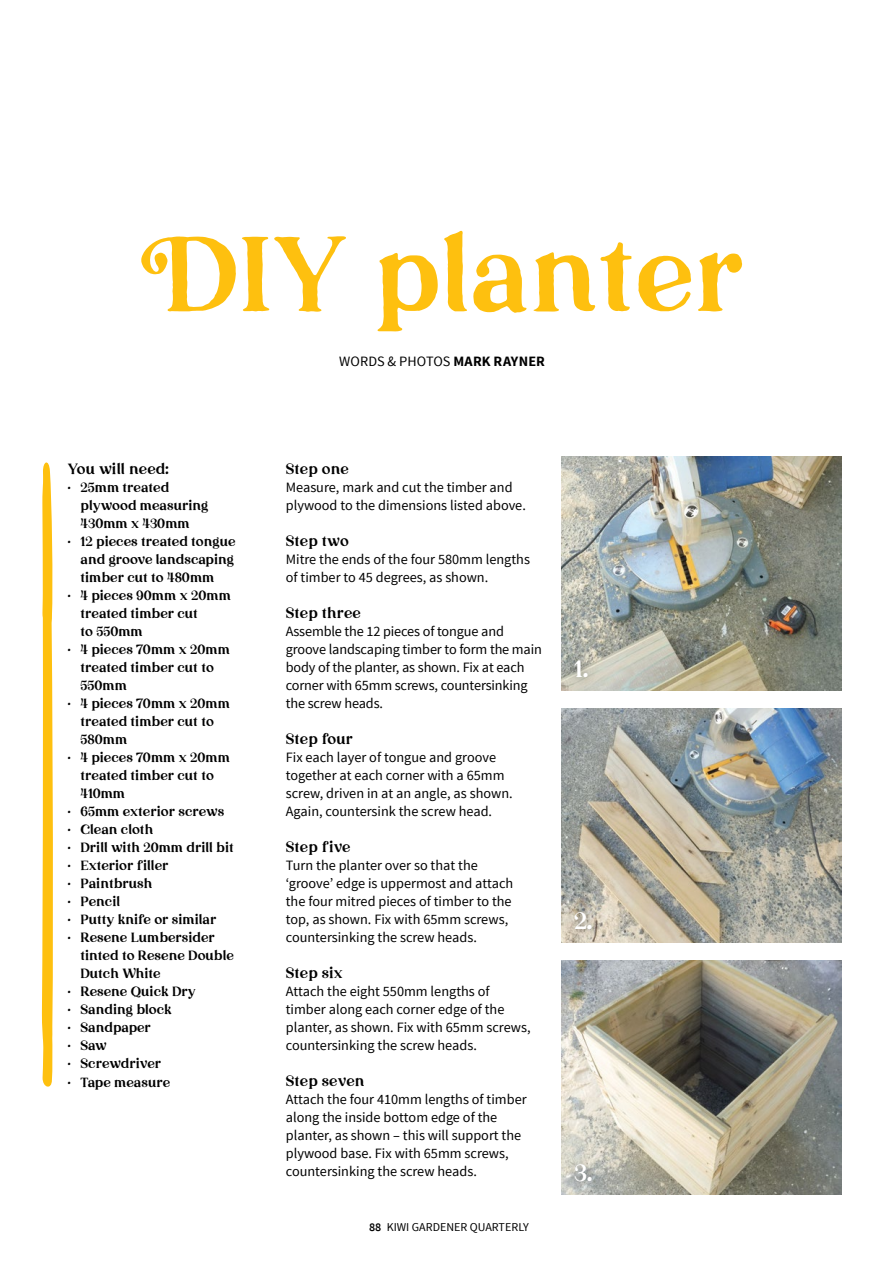
<style>
.page{position:relative;width:893px;height:1263px;background:#fff}
.page>*{position:absolute;margin:0;border:0;box-sizing:border-box;transform-origin:0 0}
.t1{font:106.65px "Karelle";color:#fec00f}
.t2{font:23.85px "Karelle";color:#fff}
.t3{font:15px "Karelle";letter-spacing:.01em;color:#000}
.t4{font:14.25px/18px "Source Sans Pro";color:#000}
.t5{font:13.5px "Karelle";color:#000}
.t6{font:12px "Source Sans Pro";color:#000}
.s1{font-weight:700}
.s2{font-weight:600}
</style>
<div class="page">
<svg style="left:42px;top:462px;width:11px;height:625px;background:#fec82e"></svg>
<img style="left:562px;top:457px;width:280px;height:234px">
<img style="left:562px;top:708px;width:280px;height:235px">
<img style="left:562px;top:960px;width:280px;height:235px">
<div style="left:566px;top:651px;width:30px;height:35px;background:#000;opacity:.41"></div>
<div style="left:566px;top:903px;width:34px;height:35px;background:#000;opacity:.41"></div>
<div style="left:566px;top:1155px;width:34px;height:35px;background:#000;opacity:.41"></div>
<h1 class="t1" style="left:140px;top:210px;width:605px">DIY planter</h1>
<p class="t3" style="left:68px;top:460px;width:102px">You will need:</p>
<p class="t5" style="left:68px;top:479px;width:103px">. 25mm treated</p>
<p class="t5" style="left:81px;top:497px;width:129px">plywood measuring</p>
<p class="t5" style="left:81px;top:515px;width:111px">430mm x 430mm</p>
<p class="t5" style="left:68px;top:533px;width:169px">. 12 pieces treated tongue</p>
<p class="t5" style="left:81px;top:551px;width:155px">and groove landscaping</p>
<p class="t5" style="left:81px;top:569px;width:135px">timber cut to 480mm</p>
<p class="t5" style="left:68px;top:587px;width:165px">. 4 pieces 90mm x 20mm</p>
<p class="t5" style="left:81px;top:605px;width:119px">treated timber cut</p>
<p class="t5" style="left:81px;top:623px;width:64px">to 550mm</p>
<p class="t5" style="left:68px;top:641px;width:164px">. 4 pieces 70mm x 20mm</p>
<p class="t5" style="left:81px;top:659px;width:135px">treated timber cut to</p>
<p class="t5" style="left:81px;top:677px;width:48px">550mm</p>
<p class="t5" style="left:68px;top:695px;width:164px">. 4 pieces 70mm x 20mm</p>
<p class="t5" style="left:81px;top:713px;width:135px">treated timber cut to</p>
<p class="t5" style="left:81px;top:731px;width:48px">580mm</p>
<p class="t5" style="left:68px;top:749px;width:164px">. 4 pieces 70mm x 20mm</p>
<p class="t5" style="left:81px;top:767px;width:135px">treated timber cut to</p>
<p class="t5" style="left:81px;top:785px;width:46px">410mm</p>
<p class="t5" style="left:68px;top:803px;width:158px">. 65mm exterior screws</p>
<p class="t5" style="left:68px;top:821px;width:87px">. Clean cloth</p>
<p class="t5" style="left:68px;top:839px;width:168px">. Drill with 20mm drill bit</p>
<p class="t5" style="left:68px;top:857px;width:102px">. Exterior filler</p>
<p class="t5" style="left:68px;top:875px;width:86px">. Paintbrush</p>
<p class="t5" style="left:68px;top:893px;width:54px">. Pencil</p>
<p class="t5" style="left:68px;top:911px;width:150px">. Putty knife or similar</p>
<p class="t5" style="left:68px;top:929px;width:149px">. Resene Lumbersider</p>
<p class="t5" style="left:81px;top:947px;width:155px">tinted to Resene Double</p>
<p class="t5" style="left:81px;top:965px;width:82px">Dutch White</p>
<p class="t5" style="left:68px;top:983px;width:130px">. Resene Quick Dry</p>
<p class="t5" style="left:68px;top:1001px;width:106px">. Sanding block</p>
<p class="t5" style="left:68px;top:1019px;width:85px">. Sandpaper</p>
<p class="t5" style="left:68px;top:1037px;width:40px">. Saw</p>
<p class="t5" style="left:68px;top:1055px;width:95px">. Screwdriver</p>
<p class="t5" style="left:68px;top:1074px;width:104px">. Tape measure</p>
<p class="t4" style="left:339px;top:353px;width:207px">Words &amp; Photos <span class="s1">MARK RAYNER</span></p>
<p class="t3" style="left:286px;top:460px;width:65px">Step one</p>
<p class="t4" style="left:286px;top:479px;width:242px">Measure, mark and cut the timber and plywood to the dimensions listed above.</p>
<p class="t3" style="left:286px;top:532px;width:64px">Step two</p>
<p class="t4" style="left:286px;top:551px;width:246px">Mitre the ends of the four 580mm lengths of timber to 45 degrees, as shown.</p>
<p class="t3" style="left:286px;top:604px;width:77px">Step three</p>
<p class="t4" style="left:286px;top:623px;width:258px">Assemble the 12 pieces of tongue and groove landscaping timber to form the main body of the planter, as shown. Fix at each corner with 65mm screws, countersinking the screw heads.</p>
<p class="t3" style="left:286px;top:730px;width:69px">Step four</p>
<p class="t4" style="left:286px;top:749px;width:228px">Fix each layer of tongue and groove together at each corner with a 65mm screw, driven in at an angle, as shown.<br>Again, countersink the screw head.</p>
<p class="t3" style="left:286px;top:838px;width:66px">Step five</p>
<p class="t4" style="left:286px;top:857px;width:229px">Turn the planter over so that the ‘groove’ edge is uppermost and attach the four mitred pieces of timber to the top, as shown. Fix with 65mm screws, countersinking the screw heads.</p>
<p class="t3" style="left:286px;top:964px;width:59px">Step six</p>
<p class="t4" style="left:286px;top:983px;width:246px">Attach the eight 550mm lengths of timber along each corner edge of the planter, as shown. Fix with 65mm screws, countersinking the screw heads.</p>
<p class="t3" style="left:286px;top:1072px;width:80px">Step seven</p>
<p class="t4" style="left:286px;top:1091px;width:242px">Attach the four 410mm lengths of timber along the inside bottom edge of the planter, as shown – this will support the plywood base. Fix with 65mm screws, countersinking the screw heads.</p>
<p class="t6" style="left:369px;top:1219px;width:161px"><span class="s2">88</span> kiwi Gardener quarterly</p>
<h2 class="t2" style="left:574px;top:655px;width:15px">1.</h2>
<h2 class="t2" style="left:574px;top:906px;width:20px">2.</h2>
<h2 class="t2" style="left:574px;top:1158px;width:20px">3.</h2>
</div>
